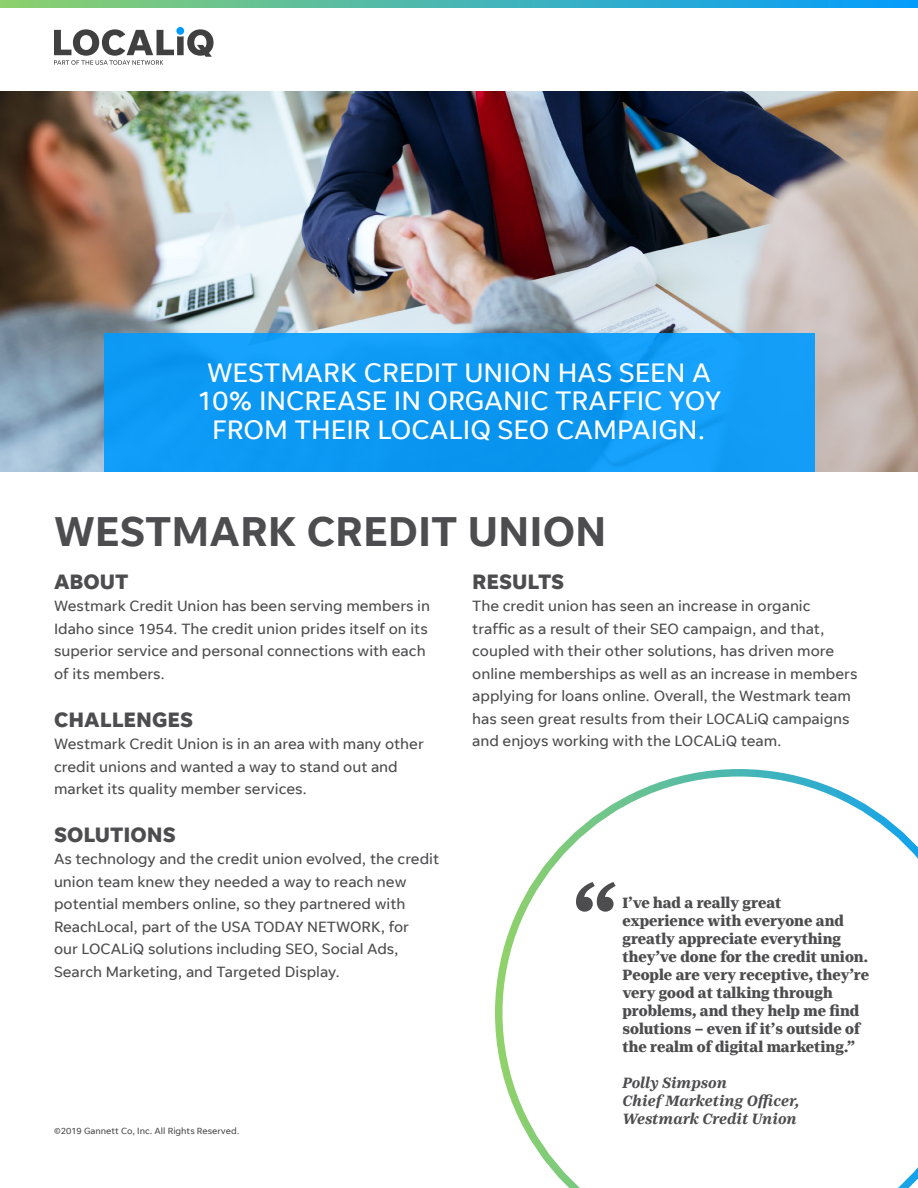
<style>
.page{position:relative;width:918px;height:1188px;background:#fff}
.page>*{position:absolute;margin:0;border:0;box-sizing:border-box;transform-origin:0 0}
.Page_1__Company_Name{font:600 42px "Unify Sans";color:#4d4d4f}
.Page_1__Alt_Statemen{font:27px/28.5px "Unify Sans";color:#fff;text-align:center}
.Section_Heading{font:700 21px "Unify Sans";color:#4d4d4f}
.Section_Copy{font:15px/22.5px "Unify Sans";color:#4d4d4f}
.t1{font:700 15px/18px "Unify Serif Text";color:#4d4d4f}
.Attribution{font:italic 15px/18px "Unify Serif Text S Bd";color:#4d4d4f}
.t2{font:9px "Unify Sans";color:#4d4d4f}
</style>
<div class="page">
<img style="left:0;top:91px;width:918px;height:381px">
<svg style="left:495px;top:769px;width:423px;height:419px"></svg>
<svg style="left:54px;top:27px;width:160px;height:38px"></svg>
<svg style="left:0;top:0;width:918px;height:8px;background:#47b6b4"></svg>
<svg style="left:576px;top:882px;width:40px;height:30px"></svg>
<div style="left:104px;top:333px;width:710px;height:139px;background:#0d9af5"></div>
<p class="Page_1__Alt_Statemen" style="left:197px;top:358px;width:526px">WESTMARK CREDIT UNION HAS SEEN A<br>10% INCREASE IN ORGANIC TRAFFIC YOY<br>FROM THEIR LOCALIQ SEO CAMPAIGN.</p>
<p class="Page_1__Company_Name" style="left:54px;top:509px;width:554px">WESTMARK CREDIT UNION</p>
<p class="Section_Heading" style="left:54px;top:570px;width:76px">ABOUT</p>
<p class="Section_Copy" style="left:54px;top:595px;width:377px">Westmark Credit Union has been serving members in Idaho since 1954. The credit union prides itself on its superior service and personal connections with each of its members.</p>
<p class="Section_Heading" style="left:54px;top:708px;width:141px">CHALLENGES</p>
<p class="Section_Copy" style="left:54px;top:733px;width:372px">Westmark Credit Union is in an area with many other credit unions and wanted a way to stand out and market its quality member services.</p>
<p class="Section_Heading" style="left:54px;top:823px;width:123px">SOLUTIONS</p>
<p class="Section_Copy" style="left:54px;top:848px;width:387px">As technology and the credit union evolved, the credit union team knew they needed a way to reach new potential members online, so they partnered with ReachLocal, part of the USA TODAY NETWORK, for<br>our LOCALiQ solutions including SEO, Social Ads, Search Marketing, and Targeted Display.</p>
<p class="Section_Heading" style="left:472px;top:570px;width:93px">RESULTS</p>
<p class="Section_Copy" style="left:472px;top:595px;width:387px">The credit union has seen an increase in organic<br>traffic as a result of their SEO campaign, and that, coupled with their other solutions, has driven more online memberships as well as an increase in members applying for loans online. Overall, the Westmark team has seen great results from their LOCALiQ campaigns and enjoys working with the LOCALiQ team.</p>
<p class="t1" style="left:623px;top:894px;width:248px">I’ve had a really great<br>experience with everyone and greatly appreciate everything they’ve done for the credit union.<br>People are very receptive, they’re very good at talking through problems, and they help me find solutions – even if it’s outside of the realm of digital marketing.”</p>
<p class="Attribution" style="left:623px;top:1074px;width:106px">Polly Simpson</p>
<p class="Attribution" style="left:623px;top:1092px;width:178px">Chief Marketing Officer,<br>Westmark Credit Union</p>
<p class="t2" style="left:54px;top:1126px;width:187px">©2019 Gannett Co, Inc. All Rights Reserved.</p>
</div>
